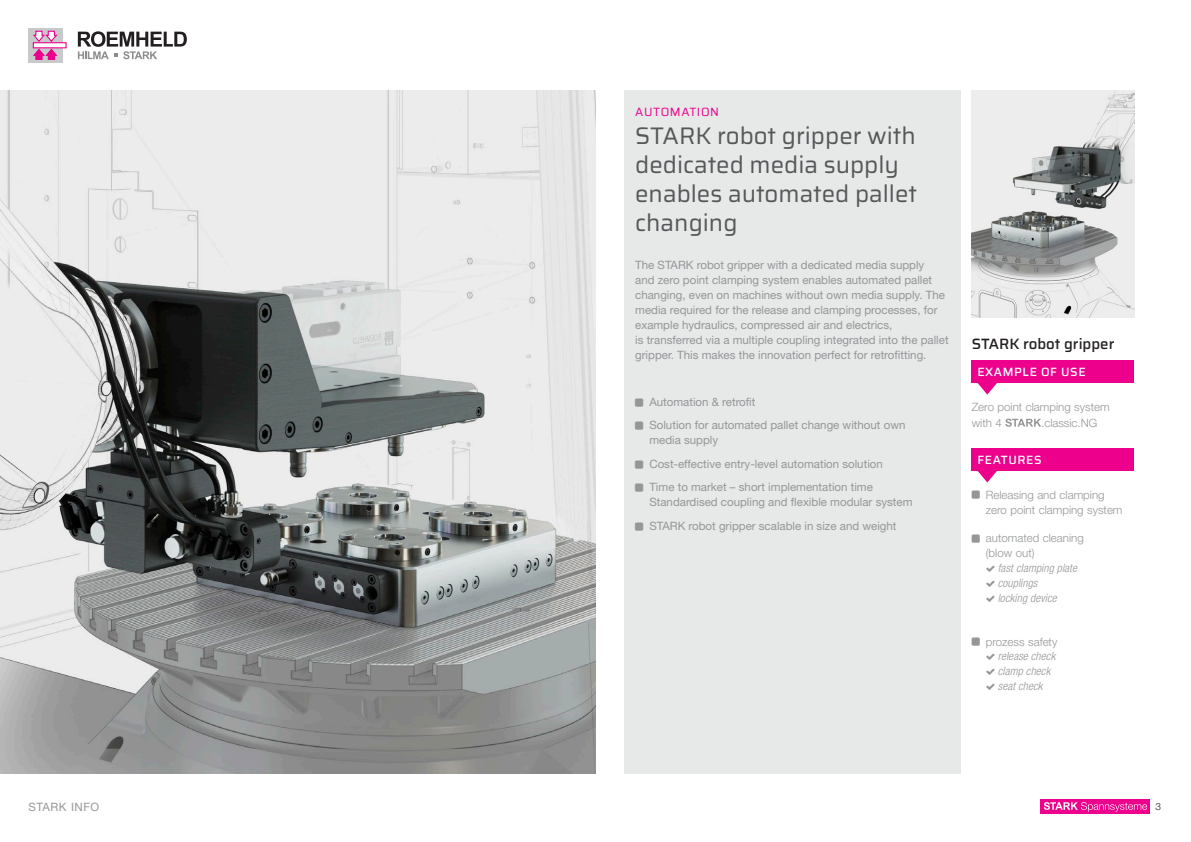
<style>
.page{position:relative;width:1191px;height:842px;background:#fff}
.page>*{position:absolute;margin:0;border:0;box-sizing:border-box;transform-origin:0 0}
.t1{font:24px/28.8px "Saira";color:#565759}
.t2{font:500 15px "Saira";color:#231f20}
.t3{font:500 12px "Saira";letter-spacing:.05em;color:#fff}
.t4{font:12px "Saira";letter-spacing:.05em;color:#ec008c}
.t5{font:11.5px/15px "Helvetica Neue LT Std";color:#949698}
.t6{font:300 11.5px/15px "Helvetica Neue LT Std";color:#949698}
.t7{font:italic 300 condensed 11.5px/15px "Helvetica Neue LT Std";letter-spacing:.01em;color:#949698}
.t8{font:11.5px "Helvetica Neue LT Std";letter-spacing:.05em;color:#949698}
.t9{font:300 10px "Helvetica Neue LT Std";color:#231f20}
</style>
<div class="page">
<div style="left:28px;top:28px;width:34px;height:34px;background:#c7c9cb"></div>
<svg style="left:59px;top:42px;width:8px;height:6px"></svg>
<svg style="left:32px;top:30px;width:27px;height:30px"></svg>
<svg style="left:78px;top:31px;width:109px;height:28px"></svg>
<div style="left:1040px;top:799px;width:109px;height:15px;background:#ec008c"></div>
<svg style="left:1043px;top:802px;width:104px;height:10px"></svg>
<img style="left:0;top:91px;width:595px;height:683px">
<img style="left:971px;top:91px;width:163px;height:226px">
<div style="left:624px;top:91px;width:336px;height:683px;background:#e7e8e8"></div>
<svg style="left:1005px;top:419px;width:36px;height:8px"></svg>
<div style="left:971px;top:360px;width:163px;height:23px;background:#ec008c"></div>
<div style="left:971px;top:448px;width:163px;height:23px;background:#ec008c"></div>
<svg style="left:977px;top:383px;width:20px;height:12px"></svg>
<svg style="left:977px;top:471px;width:20px;height:11px"></svg>
<p class="t4" style="left:635px;top:102px;width:85px">AUTOMATION</p>
<h1 class="t1" style="left:635px;top:121px;width:283px">STARK robot gripper with dedicated media supply enables automated pallet changing</h1>
<p class="t5" style="left:635px;top:258px;width:315px">The STARK robot gripper with a dedicated media supply<br>and zero point clamping system enables automated pallet changing, even on machines without own media supply. The media required for the release and clamping processes, for example hydraulics, compressed air and electrics,<br>is transferred via a multiple coupling integrated into the pallet gripper. This makes the innovation perfect for retrofitting.</p>
<p class="t5" style="left:649px;top:390px;width:258px;line-height:23.5px">Automation &amp; retrofit<br>Solution for automated pallet change without own</p>
<p class="t5" style="left:649px;top:428px;width:235px;line-height:23.5px">media supply<br>Cost-effective entry-level automation solution<br>Time to market – short implementation time</p>
<p class="t5" style="left:649px;top:490px;width:265px;line-height:23.5px">Standardised coupling and flexible modular system<br>STARK robot gripper scalable in size and weight</p>
<h2 class="t2" style="left:971px;top:332px;width:144px">STARK robot gripper</h2>
<p class="t3" style="left:977px;top:363px;width:110px">EXAMPLE OF USE</p>
<p class="t6" style="left:971px;top:398px;width:139px;line-height:16px">Zero point clamping system with 4</p>
<p class="t6" style="left:1041px;top:415px;width:58px">.classic.NG</p>
<p class="t3" style="left:977px;top:451px;width:66px">FEATURES</p>
<p class="t6" style="left:986px;top:487px;width:138px">Releasing and clamping zero point clamping system</p>
<p class="t6" style="left:986px;top:531px;width:99px">automated cleaning (blow out)</p>
<p class="t7" style="left:997px;top:560px;width:81px">fast clamping plate couplings<br>locking device</p>
<p class="t6" style="left:986px;top:634px;width:73px">prozess safety</p>
<p class="t7" style="left:997px;top:649px;width:59px">release check clamp check seat check</p>
<p class="t8" style="left:28px;top:800px;width:72px">STARK INFO</p>
<p class="t9" style="left:1155px;top:800px;width:7px">3</p>
</div>
